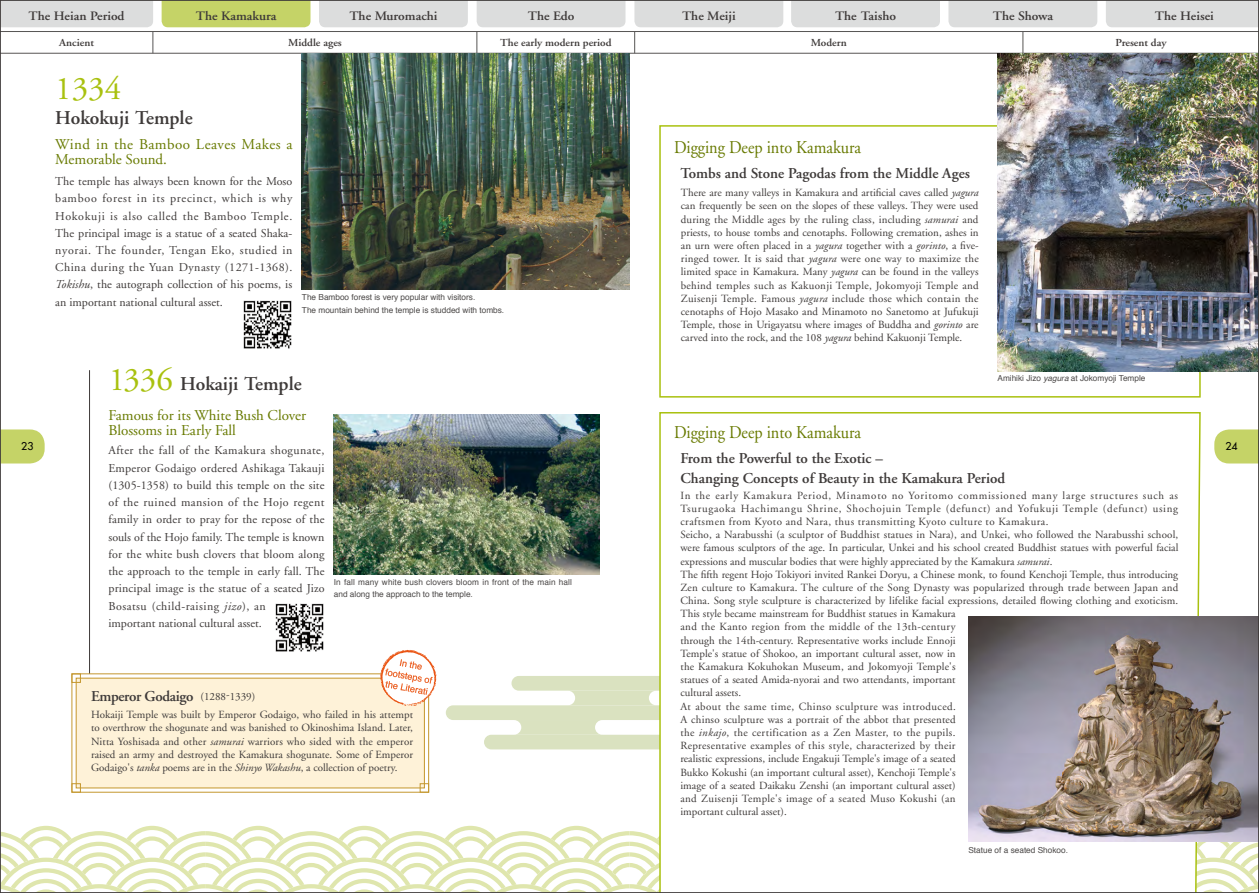
<style>
.page{position:relative;width:1259px;height:893px;background:#fff}
.page>*{position:absolute;margin:0;border:0;box-sizing:border-box;transform-origin:0 0}
.t1{font:33px "Adobe Garamond";color:#a9c10f}
.t2{font:600 19.5px "Adobe Garamond";color:#3e3a39}
.t3{font:18px "Adobe Garamond";color:#687a00;scale:.9 1}
.t4{font:600 15px/19.5px "Adobe Garamond";color:#3e3a39}
.t5{font:15px/15.8px "Adobe Garamond";color:#687a00}
.t6{font:15px/15.8px "Adobe Garamond";letter-spacing:.025em;color:#687a00}
.t7{font:600 15px "Adobe Garamond";letter-spacing:-.02em;color:#3e3a39}
.t8{font:600 12.9px "Adobe Garamond";color:#3e3a39;scale:1.05 1}
.t9{font:12px/17.2px "Adobe Garamond";letter-spacing:.01em;color:#3e3a39;text-align:justify}
.t10{font:10.95px/13.2px "Adobe Garamond";letter-spacing:.01em;color:#3e3a39;text-align:justify}
.t11{font:600 10.65px "Adobe Garamond";color:#3e3a39;scale:1.05 1}
.t12{font:10.5px "Futura";color:#000}
.t13{font:8.25px/12px "Helvetica";color:#4c4948}
.s1{font-style:italic}
.s2{font-weight:400;font-size:10.95px}
</style>
<div class="page">
<div style="left:1106px;top:2px;width:151px;height:25px;background:#dcdddd"></div>
<div style="left:319px;top:2px;width:149px;height:25px;background:#dcdddd"></div>
<div style="left:791px;top:2px;width:149px;height:25px;background:#dcdddd"></div>
<hr style="left:0;top:31px;width:1259px;height:1px;background:#575554">
<hr style="left:0;top:53px;width:1259px;height:1px;background:#575554">
<svg style="left:2px;top:2px;width:152px;height:51px"></svg>
<svg style="left:476px;top:2px;width:149px;height:51px"></svg>
<svg style="left:634px;top:2px;width:149px;height:51px"></svg>
<svg style="left:948px;top:2px;width:149px;height:51px"></svg>
<svg style="left:2px;top:826px;width:1255px;height:65px"></svg>
<div style="left:162px;top:2px;width:148px;height:25px;background:#c5d367"></div>
<div style="left:511px;top:676px;width:202px;height:15px;background:#dae2c0;border-radius:7px"></div>
<svg style="left:570px;top:691px;width:84px;height:14px"></svg>
<svg style="left:514px;top:720px;width:88px;height:15px"></svg>
<div style="left:446px;top:705px;width:223px;height:15px;background:#dae2c0;border-radius:7px"></div>
<div style="left:484px;top:735px;width:202px;height:14px;background:#dae2c0;border-radius:7px"></div>
<div style="left:659px;top:125px;width:541px;height:273px;border:2px solid #a9c10f"></div>
<svg style="left:658px;top:412px;width:543px;height:479px"></svg>
<img style="left:997px;top:53px;width:260px;height:319px">
<img style="left:968px;top:617px;width:289px;height:224px">
<img style="left:243px;top:300px;width:49px;height:49px">
<img style="left:275px;top:603px;width:49px;height:46px">
<hr style="left:89px;top:370px;width:1px;height:306px;background:#3e3a39">
<svg style="left:1214px;top:429px;width:43px;height:34px"></svg>
<svg style="left:2px;top:429px;width:43px;height:34px"></svg>
<img style="left:302px;top:53px;width:327px;height:236px">
<img style="left:334px;top:415px;width:266px;height:159px">
<svg style="left:71px;top:649px;width:366px;height:144px"></svg>
<p class="t8" style="left:29px;top:9px;width:93px">The Heian Period</p>
<p class="t11" style="left:59px;top:37px;width:35px">Ancient</p>
<p class="t11" style="left:288px;top:37px;width:53px">Middle ages</p>
<p class="t11" style="left:500px;top:37px;width:107px">The early modern period</p>
<p class="t11" style="left:811px;top:37px;width:36px">Modern</p>
<p class="t11" style="left:1115px;top:37px;width:50px">Present day</p>
<p class="t8" style="left:196px;top:9px;width:78px">The Kamakura</p>
<p class="t8" style="left:349px;top:9px;width:85px">The Muromachi</p>
<p class="t8" style="left:528px;top:9px;width:46px">The Edo</p>
<p class="t8" style="left:682px;top:9px;width:53px">The Meiji</p>
<p class="t8" style="left:835px;top:9px;width:60px">The Taisho</p>
<p class="t8" style="left:992px;top:9px;width:59px">The Showa</p>
<p class="t8" style="left:1155px;top:9px;width:58px">The Heisei</p>
<h1 class="t1" style="left:55px;top:71px;width:68px">1334</h1>
<h2 class="t2" style="left:55px;top:107px;width:139px">Hokokuji Temple</h2>
<h3 class="t6" style="left:55px;top:136px;width:239px">Wind in the Bamboo Leaves Makes a<br>Memorable Sound.</h3>
<p class="t9" style="left:55px;top:173px;width:239px">The temple has always been known for the Moso bamboo forest in its precinct, which is why Hokokuji is also called the Bamboo Temple.<br>The principal image is a statue of a seated Shaka&shy;nyorai. The founder, Tengan Eko, studied in China during the Yuan Dynasty (1271-1368).<br><span class="s1">Tokishu</span>, the autograph collection of his poems, is an important national cultural asset.</p>
<p class="t13" style="left:302px;top:292px;width:204px">The Bamboo forest is very popular with visitors.<br>The mountain behind the temple is studded with tombs.</p>
<h1 class="t1" style="left:109px;top:362px;width:66px">1336</h1>
<h2 class="t2" style="left:180px;top:373px;width:123px">Hokaiji Temple</h2>
<h3 class="t3" style="left:674px;top:138px;width:209px">Digging Deep into Kamakura</h3>
<h3 class="t4" style="left:680px;top:164px;width:291px">Tombs and Stone Pagodas from the Middle Ages</h3>
<p class="t10" style="left:681px;top:186px;width:299px">There are many valleys in Kamakura and artificial caves called <span class="s1">yagura </span>can frequently be seen on the slopes of these valleys. They were used during the Middle ages by the ruling class, including <span class="s1">samurai</span> and priests, to house tombs and cenotaphs. Following cremation, ashes in an urn were often placed in a <span class="s1">yagura</span> together with a <span class="s1">gorinto</span>, a five&shy;ringed tower. It is said that <span class="s1">yagura</span> were one way to maximize the limited space in Kamakura. Many <span class="s1">yagura</span> can be found in the valleys behind temples such as Kakuonji Temple, Jokomyoji Temple and Zuisenji Temple. Famous <span class="s1">yagura</span> include those which contain the cenotaphs of Hojo Masako and Minamoto no Sanetomo at Jufukuji Temple, those in Urigayatsu where images of Buddha and <span class="s1">gorinto</span> are carved into the rock, and the 108 <span class="s1">yagura</span> behind Kakuonji Temple.</p>
<p class="t13" style="left:997px;top:373px;width:149px">Amihiki Jizo <span class="s1">yagura</span> at Jokomyoji Temple</p>
<h3 class="t5" style="left:108px;top:407px;width:199px">Famous for its White Bush Clover<br>Blossoms in Early Fall</h3>
<h3 class="t3" style="left:674px;top:423px;width:209px">Digging Deep into Kamakura</h3>
<p class="t12" style="left:21px;top:440px;width:14px">23</p>
<p class="t12" style="left:1225px;top:440px;width:14px">24</p>
<p class="t9" style="left:108px;top:442px;width:218px;text-align:left">After the fall of the Kamakura shogunate, Emperor Godaigo ordered Ashikaga Takauji (1305-1358) to build this temple on the site of the ruined mansion of the Hojo regent family in order to pray for the repose of the souls of the Hojo family. The temple is known for the white bush clovers that bloom along the approach to the temple in early fall. The principal image is the statue of a seated Jizo Bosatsu (child-raising <span class="s1">jizo</span>), an<br>important national cultural asset.</p>
<h3 class="t4" style="left:680px;top:449px;width:326px">From the Powerful to the Exotic –<br>Changing Concepts of Beauty in the Kamakura Period</h3>
<p class="t10" style="left:680px;top:489px;width:499px;text-align:left">In the early Kamakura Period, Minamoto no Yoritomo commissioned many large structures such as Tsurugaoka Hachimangu Shrine, Shochojuin Temple (defunct) and Yofukuji Temple (defunct) using craftsmen from Kyoto and Nara, thus transmitting Kyoto culture to Kamakura.<br>Seicho, a Narabusshi (a sculptor of Buddhist statues in Nara), and Unkei, who followed the Narabusshi school, were famous sculptors of the age. In particular, Unkei and his school created Buddhist statues with powerful facial expressions and muscular bodies that were highly appreciated by the Kamakura <span class="s1">samurai</span>.<br>The fifth regent Hojo Tokiyori invited Rankei Doryu, a Chinese monk, to found Kenchoji Temple, thus introducing Zen culture to Kamakura. The culture of the Song Dynasty was popularized through trade between Japan and China. Song style sculpture is characterized by lifelike facial expressions, detailed flowing clothing and exoticism.<br>This style became mainstream for Buddhist statues in Kamakura<br>and the Kanto region from the middle of the 13th-century<br>through the 14th-century. Representative works include Ennoji<br>Temple's statue of Shokoo, an important cultural asset, now in<br>the Kamakura Kokuhokan Museum, and Jokomyoji Temple's<br>statues of a seated Amida-nyorai and two attendants, important<br>cultural assets.<br>At about the same time, Chinso sculpture was introduced.<br>A chinso sculpture was a portrait of the abbot that presented<br>the <span class="s1">inkajo</span>, the certification as a Zen Master, to the pupils.<br>Representative examples of this style, characterized by their<br>realistic expressions, include Engakuji Temple's image of a seated<br>Bukko Kokushi (an important cultural asset), Kenchoji Temple's<br>image of a seated Daikaku Zenshi (an important cultural asset)<br>and Zuisenji Temple's image of a seated Muso Kokushi (an<br>important cultural asset).</p>
<p class="t13" style="left:334px;top:577px;width:240px">In fall many white bush clovers bloom in front of the main hall and along the approach to the temple.</p>
<h3 class="t7" style="left:91px;top:688px;width:166px">Emperor Godaigo <span class="s2">(1288</span><sup>-</sup><span class="s2">1339)</span></h3>
<p class="t10" style="left:91px;top:708px;width:323px">Hokaiji Temple was built by Emperor Godaigo, who failed in his attempt to overthrow the shogunate and was banished to Okinoshima Island. Later, Nitta Yoshisada and other <span class="s1">samurai</span> warriors who sided with the emperor raised an army and destroyed the Kamakura shogunate. Some of Emperor Godaigo's <span class="s1">tanka</span> poems are in the <span class="s1">Shinyo Wakashu</span>, a collection of poetry.</p>
<p class="t13" style="left:968px;top:845px;width:101px">Statue of a seated Shokoo.</p>
</div>
